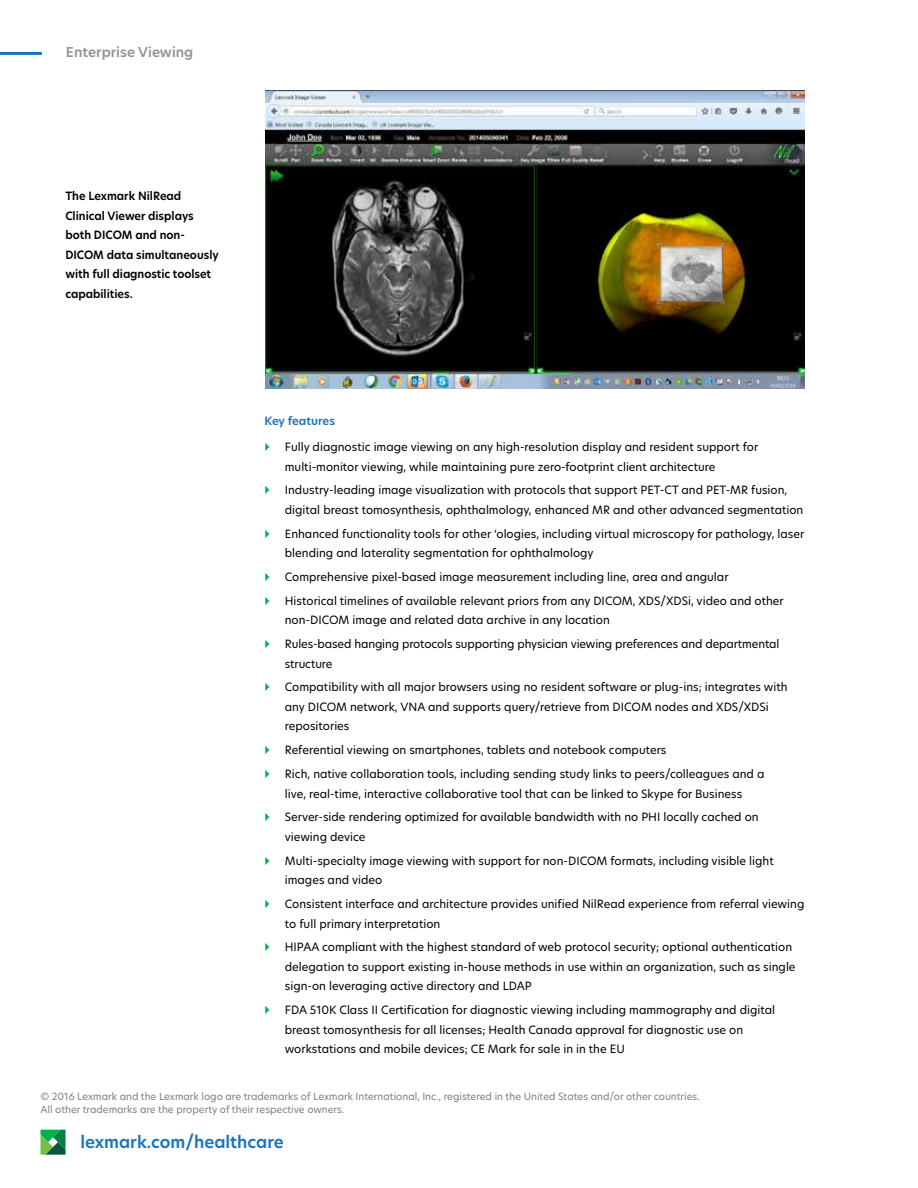
<style>
.page{position:relative;width:918px;height:1188px;background:#fff}
.page>*{position:absolute;margin:0;border:0;box-sizing:border-box;transform-origin:0 0}
.t1{font:600 16.5px "TP Hero";color:#1c75bc}
.t2{font:600 13.5px "TP Hero";color:#939598}
.t3{font:11.25px/23.9px "TP Hero";color:#000}
.t4{font:600 11.25px/19.5px "TP Hero";color:#000}
.t5{font:600 11.25px "TP Hero";color:#1c75bc}
.t6{font:9.75px/13.5px "TP Hero";color:#7e7e85}
</style>
<div class="page">
<hr style="left:0;top:52px;width:42px;height:3px;background:#1c75bc">
<img style="left:266px;top:90px;width:539px;height:298px">
<svg style="left:40px;top:1130px;width:26px;height:25px"></svg>
<p class="t2" style="left:66px;top:43px;width:129px">Enterprise Viewing</p>
<p class="t4" style="left:65px;top:186px;width:155px">The Lexmark NilRead<br>Clinical Viewer displays both DICOM and non-<br>DICOM data simultaneously with full diagnostic toolset capabilities.</p>
<p class="t5" style="left:265px;top:413px;width:72px">Key features</p>
<p class="t3" style="left:285px;top:437px;width:475px;line-height:19.5px">Fully diagnostic image viewing on any high-resolution display and resident support for multi-monitor viewing, while maintaining pure zero-footprint client architecture</p>
<p class="t3" style="left:285px;top:480px;width:520px;line-height:19.5px">Industry-leading image visualization with protocols that support PET-CT and PET-MR fusion, digital breast tomosynthesis, ophthalmology, enhanced MR and other advanced segmentation</p>
<p class="t3" style="left:285px;top:524px;width:521px;line-height:19.5px">Enhanced functionality tools for other ‘ologies, including virtual microscopy for pathology, laser blending and laterality segmentation for ophthalmology</p>
<p class="t3" style="left:285px;top:565px;width:500px">Comprehensive pixel-based image measurement including line, area and angular<br>Historical timelines of available relevant priors from any DICOM, XDS/XDSi, video and other</p>
<p class="t3" style="left:285px;top:608px;width:496px">non-DICOM image and related data archive in any location<br>Rules-based hanging protocols supporting physician viewing preferences and departmental</p>
<p class="t3" style="left:285px;top:651px;width:504px">structure<br>Compatibility with all major browsers using no resident software or plug-ins; integrates with</p>
<p class="t3" style="left:285px;top:697px;width:486px;line-height:19.5px">any DICOM network, VNA and supports query/retrieve from DICOM nodes and XDS/XDSi repositories</p>
<p class="t3" style="left:285px;top:738px;width:481px">Referential viewing on smartphones, tablets and notebook computers<br>Rich, native collaboration tools, including sending study links to peers/colleagues and a</p>
<p class="t3" style="left:285px;top:781px;width:475px">live, real-time, interactive collaborative tool that can be linked to Skype for Business<br>Server-side rendering optimized for available bandwidth with no PHI locally cached on</p>
<p class="t3" style="left:285px;top:825px;width:490px">viewing device<br>Multi-specialty image viewing with support for non-DICOM formats, including visible light</p>
<p class="t3" style="left:285px;top:868px;width:521px">images and video<br>Consistent interface and architecture provides unified NilRead experience from referral viewing</p>
<p class="t3" style="left:285px;top:911px;width:509px">to full primary interpretation<br>HIPAA compliant with the highest standard of web protocol security; optional authentication</p>
<p class="t3" style="left:285px;top:957px;width:512px;line-height:19.5px">delegation to support existing in-house methods in use within an organization, such as single sign-on leveraging active directory and LDAP</p>
<p class="t3" style="left:285px;top:1000px;width:492px;line-height:19.5px">FDA 510K Class II Certification for diagnostic viewing including mammography and digital breast tomosynthesis for all licenses; Health Canada approval for diagnostic use on workstations and mobile devices; CE Mark for sale in in the EU</p>
<p class="t6" style="left:40px;top:1089px;width:661px">© 2016 Lexmark and the Lexmark logo are trademarks of Lexmark International, Inc., registered in the United States and/or other countries.<br>All other trademarks are the property of their respective owners.</p>
<h1 class="t1" style="left:80px;top:1131px;width:205px">lexmark.com/healthcare</h1>
</div>
